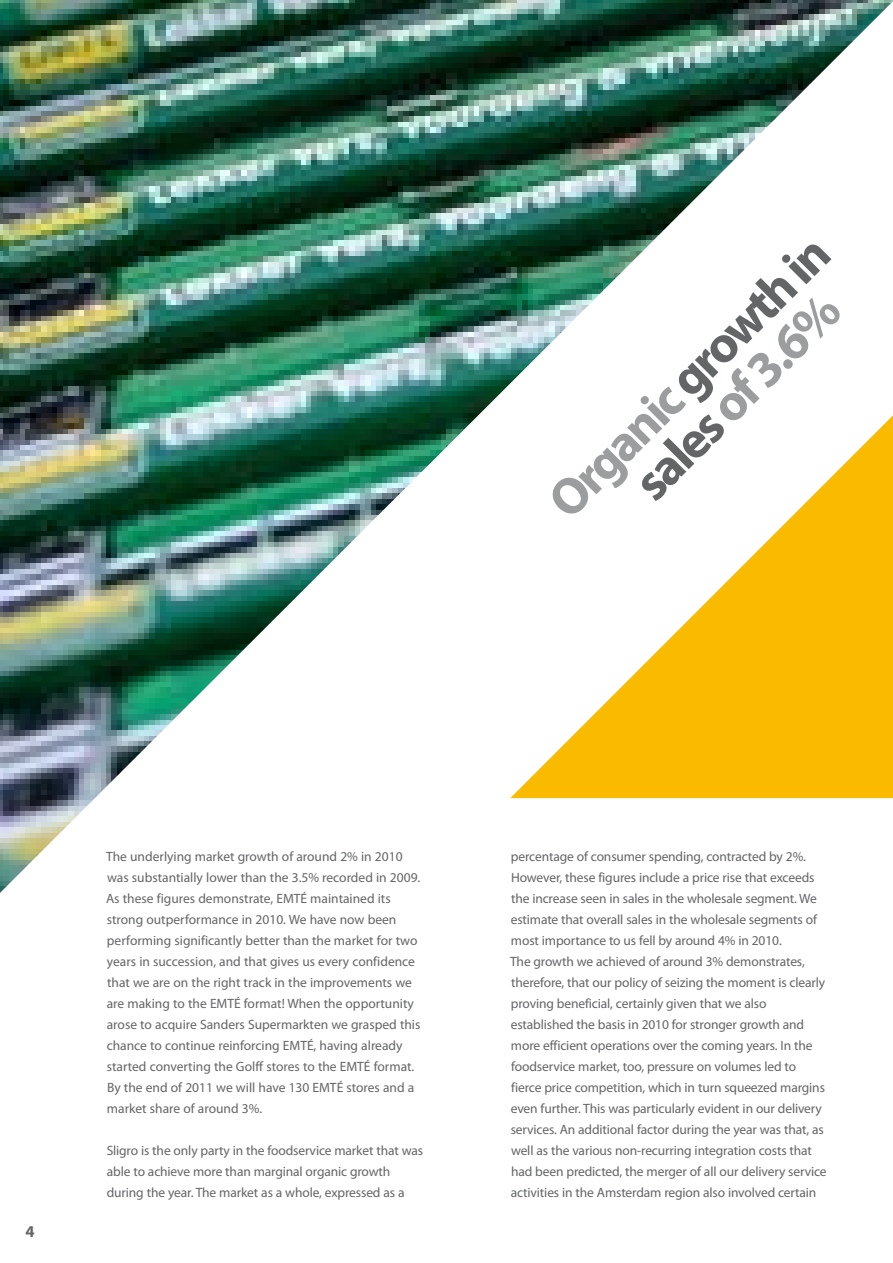
<style>
.page{position:relative;width:893px;height:1263px;background:#fff}
.page>*{position:absolute;margin:0;border:0;box-sizing:border-box;transform-origin:0 0}
.t1{font:700 51.75px/47.5px "Myriad Pro";color:#9c9d9f}
.t2{font:700 16.5px "Myriad Pro";color:#646567}
.t3{font:13.5px/21px "Myriad Pro";letter-spacing:-.01em;color:#646567}
.s1{color:#646567}
</style>
<div class="page">
<img style="left:0;top:0;width:893px;height:893px">
<svg style="left:510px;top:415px;width:383px;height:383px"></svg>
<h1 class="t1" style="left:591px;top:439px;width:302px;text-indent:-73px;rotate:-45deg">Organic <span class="s1">growth in sales</span> of3.6%</h1>
<p class="t2" style="left:26px;top:1221px;width:11px">4</p>
<p class="t3" style="left:106px;top:846px;width:316px">The underlying market growth of around 2% in 2010 was substantially lower than the 3.5% recorded in 2009.<br>As these figures demonstrate, EMTÉ maintained its strong outperformance in 2010. We have now been performing significantly better than the market for two years in succession, and that gives us every confidence that we are on the right track in the improvements we are making to the EMTÉ format! When the opportunity arose to acquire Sanders Supermarkten we grasped this chance to continue reinforcing EMTÉ, having already started converting the Golff stores to the EMTÉ format.<br>By the end of 2011 we will have 130 EMTÉ stores and a market share of around 3%.</p>
<p class="t3" style="left:107px;top:1140px;width:318px">Sligro is the only party in the foodservice market that was able to achieve more than marginal organic growth during the year. The market as a whole, expressed as a</p>
<p class="t3" style="left:510px;top:846px;width:318px">percentage of consumer spending, contracted by 2%.<br>However, these figures include a price rise that exceeds the increase seen in sales in the wholesale segment. We estimate that overall sales in the wholesale segments of most importance to us fell by around 4% in 2010.<br>The growth we achieved of around 3% demonstrates, therefore, that our policy of seizing the moment is clearly proving beneficial, certainly given that we also established the basis in 2010 for stronger growth and more efficient operations over the coming years. In the foodservice market, too, pressure on volumes led to fierce price competition, which in turn squeezed margins even further. This was particularly evident in our delivery services. An additional factor during the year was that, as well as the various non-recurring integration costs that had been predicted, the merger of all our delivery service activities in the Amsterdam region also involved certain</p>
</div>
